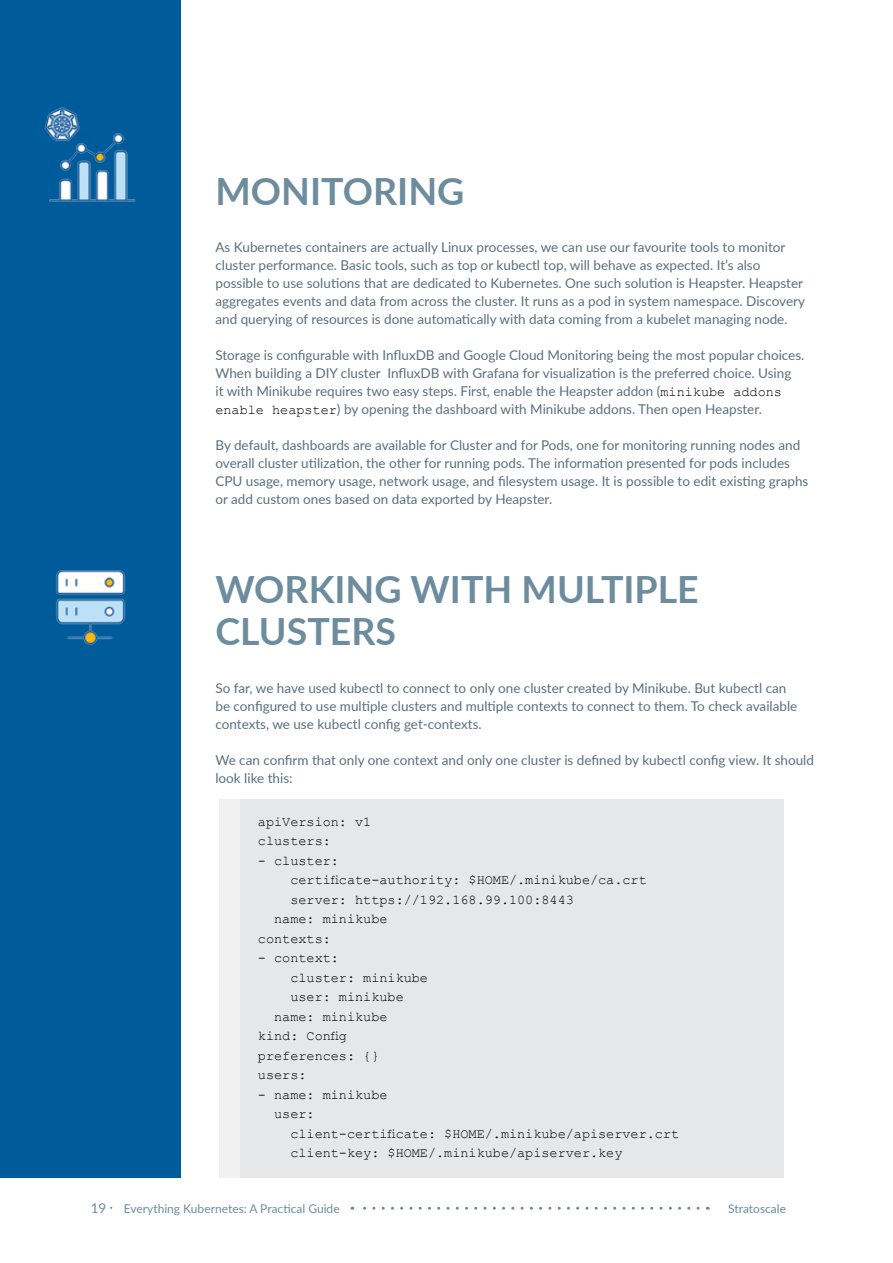
<style>
.page{position:relative;width:893px;height:1263px;background:#fff}
.page>*{position:absolute;margin:0;border:0;box-sizing:border-box;transform-origin:0 0}
.t1{font:700 37.5px/42px "Lato";color:#6d8d9e}
.t2{font:13.5px/18px "Lato";color:#596f7e}
.t3{font:13.5px/19.5px "Courier New";color:#000}
.t4{font:13.5px "Lato";color:#6d8d9e}
.t5{font:12px "Lato";color:#6d8d9e}
.s1{font-family:"Courier New";color:#000}
</style>
<div class="page">
<div style="left:0;top:0;width:181px;height:1178px;background:#005b9a"></div>
<img style="left:44px;top:107px;width:92px;height:95px">
<img style="left:56px;top:570px;width:70px;height:75px">
<div style="left:220px;top:799px;width:564px;height:379px;background:#e6e7e8"></div>
<div style="left:220px;top:799px;width:20px;height:379px;background:#f1f1f2"></div>
<svg style="left:352px;top:1207px;width:346px;height:3px"></svg>
<h1 class="t1" style="left:215px;top:168px;width:250px">MONITORING</h1>
<p class="t2" style="left:215px;top:238px;width:591px">As Kubernetes containers are actually Linux processes, we can use our favourite tools to monitor cluster performance. Basic tools, such as top or kubectl top, will behave as expected. It’s also possible to use solutions that are dedicated to Kubernetes. One such solution is Heapster. Heapster aggregates events and data from across the cluster. It runs as a pod in system namespace. Discovery and querying of resources is done automatically with data coming from a kubelet managing node.</p>
<p class="t2" style="left:215px;top:346px;width:590px">Storage is configurable with InfluxDB and Google Cloud Monitoring being the most popular choices.<br>When building a DIY cluster InfluxDB with Grafana for visualization is the preferred choice. Using<br>it with Minikube requires two easy steps. First, enable the Heapster addon (<span class="s1">minikube addons enable heapster</span>) by opening the dashboard with Minikube addons. Then open Heapster.</p>
<p class="t2" style="left:215px;top:436px;width:594px">By default, dashboards are available for Cluster and for Pods, one for monitoring running nodes and overall cluster utilization, the other for running pods. The information presented for pods includes CPU usage, memory usage, network usage, and filesystem usage. It is possible to edit existing graphs or add custom ones based on data exported by Heapster.</p>
<h1 class="t1" style="left:215px;top:567px;width:485px">WORKING WITH MULTIPLE<br>CLUSTERS</h1>
<p class="t2" style="left:215px;top:678px;width:583px">So far, we have used kubectl to connect to only one cluster created by Minikube. But kubectl can be configured to use multiple clusters and multiple contexts to connect to them. To check available contexts, we use kubectl config get-contexts.</p>
<p class="t2" style="left:215px;top:750px;width:600px">We can confirm that only one context and only one cluster is defined by kubectl config view. It should look like this:</p>
<p class="t3" style="left:258px;top:811px;width:115px">apiVersion: v1 clusters:</p>
<p class="t3" style="left:258px;top:850px;width:82px">- cluster:</p>
<p class="t3" style="left:290px;top:870px;width:358px">certificate-authority: $HOME/.minikube/ca.crt</p>
<p class="t3" style="left:290px;top:889px;width:285px">server: https://192.168.99.100:8443</p>
<p class="t3" style="left:274px;top:909px;width:115px">name: minikube</p>
<p class="t3" style="left:258px;top:928px;width:74px">contexts:</p>
<p class="t3" style="left:258px;top:948px;width:82px">- context:</p>
<p class="t3" style="left:290px;top:967px;width:139px">cluster: minikube</p>
<p class="t3" style="left:290px;top:987px;width:115px">user: minikube</p>
<p class="t3" style="left:274px;top:1006px;width:115px">name: minikube</p>
<p class="t3" style="left:258px;top:1026px;width:91px">kind: Config</p>
<p class="t3" style="left:258px;top:1045px;width:123px">preferences: {}</p>
<p class="t3" style="left:258px;top:1065px;width:50px">users:</p>
<p class="t3" style="left:274px;top:1084px;width:115px;text-indent:-16px">- name: minikube user:</p>
<p class="t3" style="left:290px;top:1123px;width:390px">client-certificate: $HOME/.minikube/apiserver.crt client-key: $HOME/.minikube/apiserver.key</p>
<p class="t4" style="left:91px;top:1198px;width:17px">19</p>
<p class="t5" style="left:124px;top:1200px;width:217px">Everything Kubernetes: A Practical Guide</p>
<p class="t5" style="left:728px;top:1200px;width:59px">Stratoscale</p>
</div>
